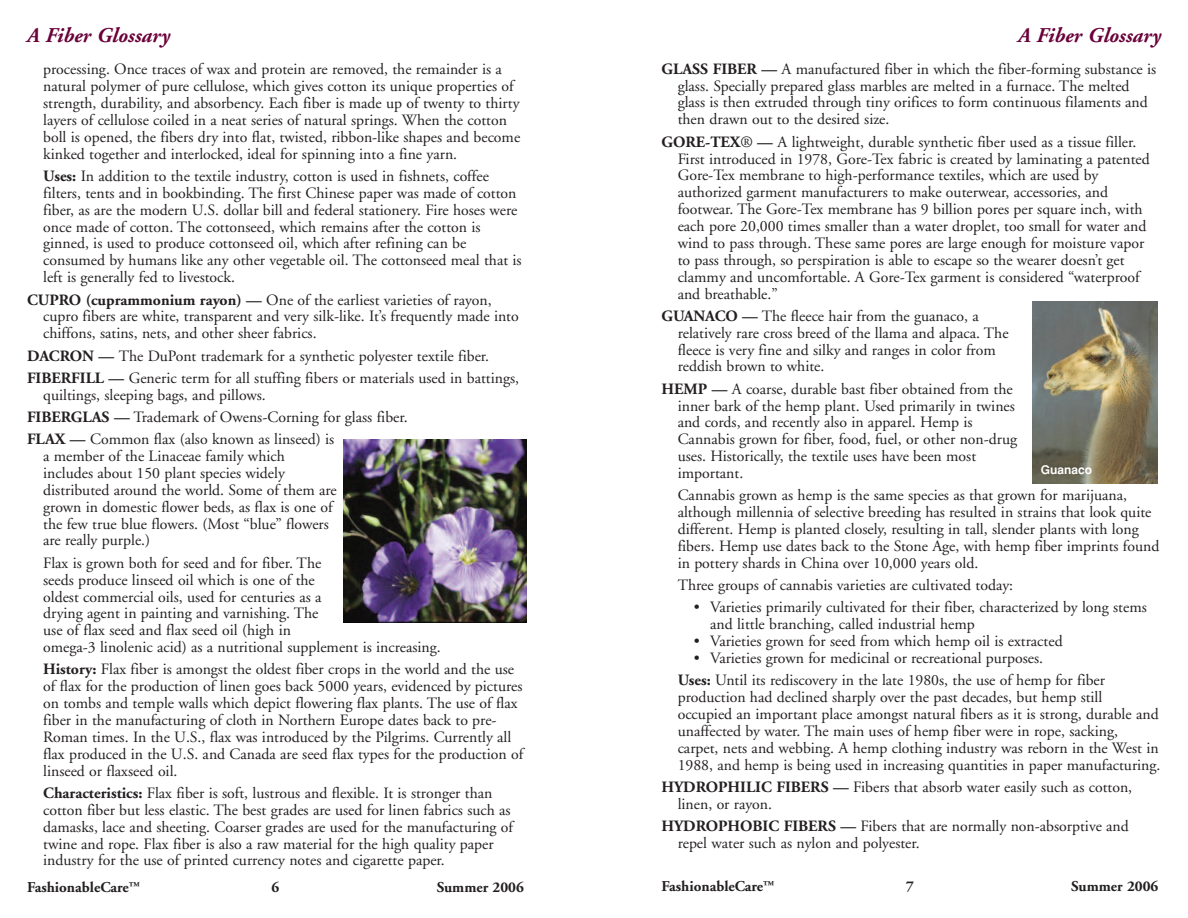
<style>
.page{position:relative;width:1188px;height:918px;background:#fff}
.page>*{position:absolute;margin:0;border:0;box-sizing:border-box;transform-origin:0 0}
.t1{font:italic 700 21px "Adobe Garamond";color:#6a0039}
.t2{font:15.75px/17px "Adobe Garamond";color:#231f20}
.t3{font:700 15px "Adobe Garamond";color:#231f20}
.t4{font:700 12px "Helvetica";color:#fff}
.s1{font-weight:700}
</style>
<div class="page">
<img style="left:1033px;top:301px;width:125px;height:182px">
<img style="left:343px;top:440px;width:183px;height:182px">
<h1 class="t1" style="left:27px;top:27px;width:144px">A Fiber Glossary</h1>
<p class="t2" style="left:43px;top:62px;width:479px">processing. Once traces of wax and protein are removed, the remainder is a natural polymer of pure cellulose, which gives cotton its unique properties of strength, durability, and absorbency. Each fiber is made up of twenty to thirty layers of cellulose coiled in a neat series of natural springs. When the cotton boll is opened, the fibers dry into flat, twisted, ribbon-like shapes and become kinked together and interlocked, ideal for spinning into a fine yarn.</p>
<p class="t2" style="left:43px;top:169px;width:480px"><span class="s1">Uses:</span> In addition to the textile industry, cotton is used in fishnets, coffee filters, tents and in bookbinding. The first Chinese paper was made of cotton fiber, as are the modern U.S. dollar bill and federal stationery. Fire hoses were once made of cotton. The cottonseed, which remains after the cotton is ginned, is used to produce cottonseed oil, which after refining can be consumed by humans like any other vegetable oil. The cottonseed meal that is left is generally fed to livestock.</p>
<p class="t2" style="left:43px;top:292px;width:477px;text-indent:-16px"><span class="s1">CUPRO (cuprammonium rayon) —</span> One of the earliest varieties of rayon, cupro fibers are white, transparent and very silk-like. It’s frequently made into chiffons, satins, nets, and other sheer fabrics.</p>
<p class="t2" style="left:27px;top:346px;width:494px;line-height:22.4px"><span class="s1">DACRON —</span> The DuPont trademark for a synthetic polyester textile fiber.<br><span class="s1">FIBERFILL —</span> Generic term for all stuffing fibers or materials used in battings,</p>
<p class="t2" style="left:27px;top:385px;width:382px;line-height:22.2px;text-indent:16px">quiltings, sleeping bags, and pillows.<br><span class="s1">FIBERGLAS —</span> Trademark of Owens-Corning for glass fiber.<br><span class="s1">FLAX —</span> Common flax (also known as linseed) is</p>
<p class="t2" style="left:43px;top:449px;width:295px">a member of the Linaceae family which includes about 150 plant species widely distributed around the world. Some of them are grown in domestic flower beds, as flax is one of the few true blue flowers. (Most “blue” flowers are really purple.)</p>
<p class="t2" style="left:43px;top:556px;width:399px">Flax is grown both for seed and for fiber. The<br>seeds produce linseed oil which is one of the<br>oldest commercial oils, used for centuries as a<br>drying agent in painting and varnishing. The<br>use of flax seed and flax seed oil (high in<br>omega-3 linolenic acid) as a nutritional supplement is increasing.</p>
<p class="t2" style="left:43px;top:662px;width:482px"><span class="s1">History:</span> Flax fiber is amongst the oldest fiber crops in the world and the use of flax for the production of linen goes back 5000 years, evidenced by pictures on tombs and temple walls which depict flowering flax plants. The use of flax fiber in the manufacturing of cloth in Northern Europe dates back to pre-Roman times. In the U.S., flax was introduced by the Pilgrims. Currently all flax produced in the U.S. and Canada are seed flax types for the production of linseed or flaxseed oil.</p>
<p class="t2" style="left:43px;top:786px;width:472px"><span class="s1">Characteristics:</span> Flax fiber is soft, lustrous and flexible. It is stronger than cotton fiber but less elastic. The best grades are used for linen fabrics such as damasks, lace and sheeting. Coarser grades are used for the manufacturing of twine and rope. Flax fiber is also a raw material for the high quality paper industry for the use of printed currency notes and cigarette paper.</p>
<p class="t3" style="left:27px;top:881px;width:114px">FashionableCare<sup>™</sup></p>
<p class="t3" style="left:272px;top:881px;width:9px">6</p>
<p class="t3" style="left:437px;top:881px;width:88px">Summer 2006</p>
<h1 class="t1" style="left:1018px;top:27px;width:144px">A Fiber Glossary</h1>
<p class="t2" style="left:678px;top:62px;width:480px;text-indent:-16px"><span class="s1">GLASS FIBER —</span> A manufactured fiber in which the fiber-forming substance is glass. Specially prepared glass marbles are melted in a furnace. The melted glass is then extruded through tiny orifices to form continuous filaments and then drawn out to the desired size.</p>
<p class="t2" style="left:678px;top:135px;width:474px;text-indent:-16px"><span class="s1">GORE-TEX</span>® <span class="s1">—</span> A lightweight, durable synthetic fiber used as a tissue filler.<br>First introduced in 1978, Gore-Tex fabric is created by laminating a patented Gore-Tex membrane to high-performance textiles, which are used by authorized garment manufacturers to make outerwear, accessories, and footwear. The Gore-Tex membrane has 9 billion pores per square inch, with each pore 20,000 times smaller than a water droplet, too small for water and wind to pass through. These same pores are large enough for moisture vapor to pass through, so perspiration is able to escape so the wearer doesn’t get clammy and uncomfortable. A Gore-Tex garment is considered “waterproof and breathable.”</p>
<p class="t2" style="left:678px;top:309px;width:332px;text-indent:-16px"><span class="s1">GUANACO —</span> The fleece hair from the guanaco, a relatively rare cross breed of the llama and alpaca. The fleece is very fine and silky and ranges in color from reddish brown to white.</p>
<p class="t2" style="left:678px;top:382px;width:341px;text-indent:-16px"><span class="s1">HEMP —</span> A coarse, durable bast fiber obtained from the inner bark of the hemp plant. Used primarily in twines and cords, and recently also in apparel. Hemp is Cannabis grown for fiber, food, fuel, or other non-drug uses. Historically, the textile uses have been most important.</p>
<p class="t2" style="left:678px;top:488px;width:483px">Cannabis grown as hemp is the same species as that grown for marijuana, although millennia of selective breeding has resulted in strains that look quite different. Hemp is planted closely, resulting in tall, slender plants with long fibers. Hemp use dates back to the Stone Age, with hemp fiber imprints found in pottery shards in China over 10,000 years old.</p>
<p class="t2" style="left:678px;top:578px;width:337px">Three groups of cannabis varieties are cultivated today:</p>
<p class="t2" style="left:710px;top:600px;width:438px;text-indent:-16px">• Varieties primarily cultivated for their fiber, characterized by long stems and little branching, called industrial hemp</p>
<p class="t2" style="left:694px;top:634px;width:370px">• Varieties grown for seed from which hemp oil is extracted</p>
<p class="t2" style="left:678px;top:648px;width:429px;line-height:22.4px;text-indent:16px">• Varieties grown for medicinal or recreational purposes.<br><span class="s1">Uses:</span> Until its rediscovery in the late 1980s, the use of hemp for fiber</p>
<p class="t2" style="left:678px;top:690px;width:484px">production had declined sharply over the past decades, but hemp still occupied an important place amongst natural fibers as it is strong, durable and unaffected by water. The main uses of hemp fiber were in rope, sacking, carpet, nets and webbing. A hemp clothing industry was reborn in the West in 1988, and hemp is being used in increasing quantities in paper manufacturing.</p>
<p class="t2" style="left:678px;top:780px;width:456px;text-indent:-16px"><span class="s1">HYDROPHILIC FIBERS —</span> Fibers that absorb water easily such as cotton, linen, or rayon.</p>
<p class="t2" style="left:678px;top:819px;width:453px;text-indent:-16px"><span class="s1">HYDROPHOBIC FIBERS —</span> Fibers that are normally non-absorptive and repel water such as nylon and polyester.</p>
<p class="t3" style="left:662px;top:880px;width:114px">FashionableCare<sup>™</sup></p>
<p class="t3" style="left:906px;top:880px;width:9px">7</p>
<p class="t3" style="left:1071px;top:880px;width:88px">Summer 2006</p>
<p class="t4" style="left:1041px;top:463px;width:53px">Guanaco</p>
</div>
